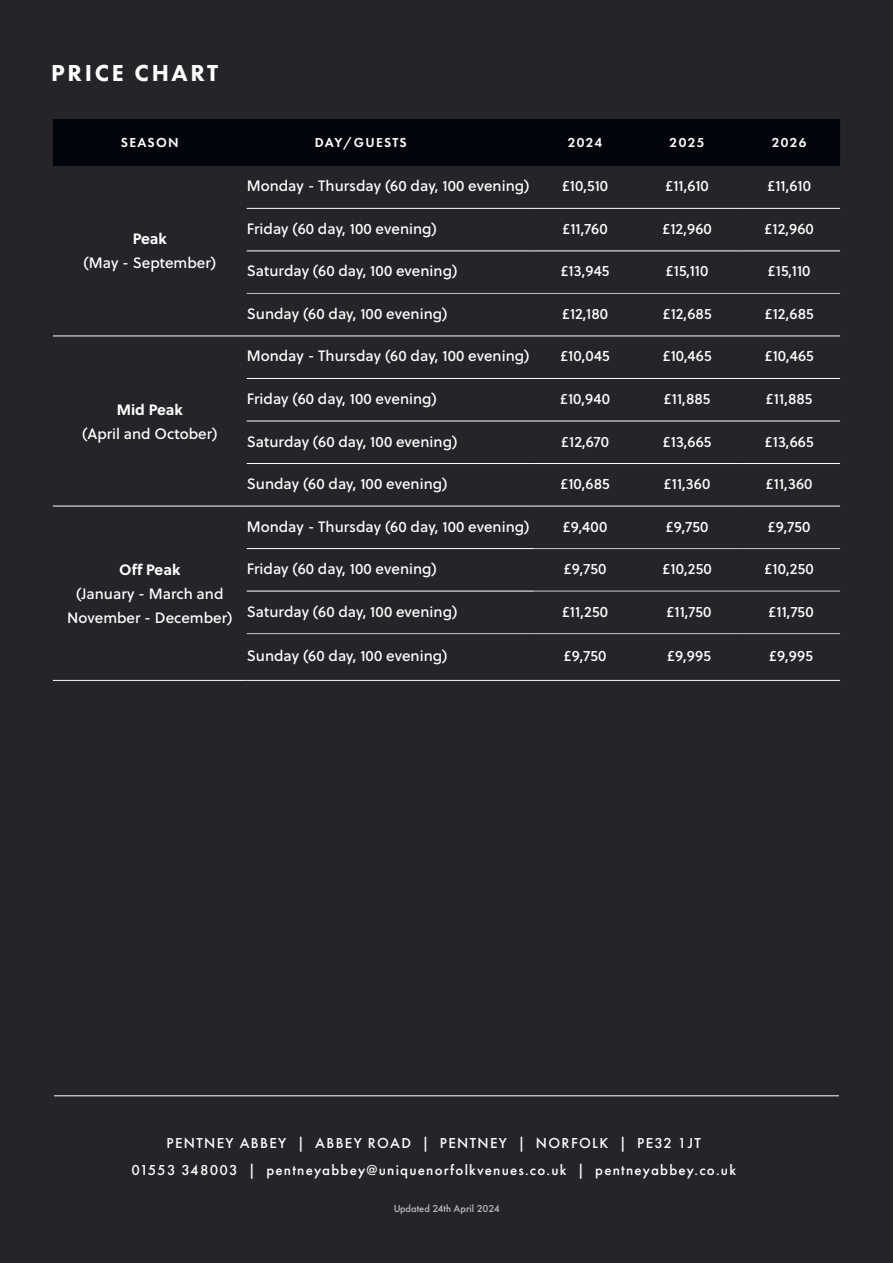
<style>
.page{position:relative;width:893px;height:1263px;background:#272429}
.page>*{position:absolute;margin:0;border:0;box-sizing:border-box;transform-origin:0 0}
.t1{font:800 24px "Futura PT";letter-spacing:.11em;color:#fff}
.t2{font:15px/24px "Soleil Bk";color:#fff;text-align:center}
.t3{font:500 15px/26.7px "Futura PT";letter-spacing:.08em;color:#fff;text-align:center}
.t4{font:700 15px "Soleil";color:#fff}
.t5{font:600 13.5px "Futura PT";letter-spacing:.1em;color:#fff}
.t6{font:500 10.5px "Futura PT";color:#fff}
.s1{font-family:"Soleil";font-weight:700}
</style>
<div class="page">
<hr style="left:54px;top:1095px;width:785px;height:1px;background:#fff">
<div style="left:53px;top:119px;width:787px;height:47px;background:#01040a"></div>
<hr style="left:247px;top:293px;width:287px;height:1px;background:#c6c6c6">
<hr style="left:534px;top:293px;width:102px;height:1px;background:#c6c6c6">
<hr style="left:636px;top:293px;width:102px;height:1px;background:#c6c6c6">
<hr style="left:738px;top:293px;width:102px;height:1px;background:#c6c6c6">
<hr style="left:247px;top:633px;width:287px;height:1px;background:#c6c6c6">
<hr style="left:534px;top:548px;width:102px;height:1px;background:#c6c6c6">
<hr style="left:636px;top:548px;width:102px;height:1px;background:#c6c6c6">
<hr style="left:738px;top:548px;width:102px;height:1px;background:#c6c6c6">
<hr style="left:534px;top:591px;width:102px;height:1px;background:#c6c6c6">
<hr style="left:636px;top:591px;width:102px;height:1px;background:#c6c6c6">
<hr style="left:738px;top:591px;width:102px;height:1px;background:#c6c6c6">
<hr style="left:534px;top:633px;width:102px;height:1px;background:#c6c6c6">
<hr style="left:636px;top:633px;width:102px;height:1px;background:#c6c6c6">
<hr style="left:738px;top:633px;width:102px;height:1px;background:#c6c6c6">
<hr style="left:247px;top:208px;width:287px;height:1px;background:#fff">
<hr style="left:534px;top:208px;width:102px;height:1px;background:#fff">
<hr style="left:636px;top:208px;width:102px;height:1px;background:#fff">
<hr style="left:738px;top:208px;width:102px;height:1px;background:#fff">
<hr style="left:247px;top:548px;width:287px;height:1px;background:#fff">
<hr style="left:247px;top:250px;width:287px;height:1px;background:#fff">
<hr style="left:534px;top:250px;width:102px;height:1px;background:#fff">
<hr style="left:636px;top:250px;width:102px;height:1px;background:#fff">
<hr style="left:738px;top:250px;width:102px;height:1px;background:#fff">
<hr style="left:247px;top:591px;width:287px;height:1px;background:#fff">
<hr style="left:53px;top:336px;width:194px;height:1px;background:#fff">
<hr style="left:247px;top:680px;width:287px;height:1px;background:#fff">
<hr style="left:53px;top:506px;width:194px;height:1px;background:#fff">
<hr style="left:53px;top:680px;width:194px;height:1px;background:#fff">
<hr style="left:534px;top:680px;width:102px;height:1px;background:#fff">
<hr style="left:636px;top:680px;width:102px;height:1px;background:#fff">
<hr style="left:738px;top:680px;width:102px;height:1px;background:#fff">
<hr style="left:247px;top:336px;width:287px;height:1px;background:#fff">
<hr style="left:534px;top:336px;width:102px;height:1px;background:#fff">
<hr style="left:636px;top:336px;width:102px;height:1px;background:#fff">
<hr style="left:738px;top:336px;width:102px;height:1px;background:#fff">
<hr style="left:247px;top:378px;width:287px;height:1px;background:#fff">
<hr style="left:534px;top:378px;width:102px;height:1px;background:#fff">
<hr style="left:636px;top:378px;width:102px;height:1px;background:#fff">
<hr style="left:738px;top:378px;width:102px;height:1px;background:#fff">
<hr style="left:247px;top:421px;width:287px;height:1px;background:#fff">
<hr style="left:534px;top:421px;width:102px;height:1px;background:#fff">
<hr style="left:636px;top:421px;width:102px;height:1px;background:#fff">
<hr style="left:738px;top:421px;width:102px;height:1px;background:#fff">
<hr style="left:247px;top:463px;width:287px;height:1px;background:#fff">
<hr style="left:534px;top:463px;width:102px;height:1px;background:#fff">
<hr style="left:636px;top:463px;width:102px;height:1px;background:#fff">
<hr style="left:738px;top:463px;width:102px;height:1px;background:#fff">
<hr style="left:247px;top:506px;width:287px;height:1px;background:#fff">
<hr style="left:534px;top:506px;width:102px;height:1px;background:#fff">
<hr style="left:636px;top:506px;width:102px;height:1px;background:#fff">
<hr style="left:738px;top:506px;width:102px;height:1px;background:#fff">
<p class="t1" style="left:51px;top:58px;width:169px">PRICE CHART</p>
<p class="t5" style="left:121px;top:134px;width:59px">SEASON</p>
<p class="t5" style="left:315px;top:134px;width:93px">DAY/GUESTS</p>
<p class="t5" style="left:568px;top:134px;width:36px">2024</p>
<p class="t5" style="left:670px;top:134px;width:36px">2025</p>
<p class="t5" style="left:772px;top:134px;width:36px">2026</p>
<p class="t4" style="left:133px;top:227px;width:36px">Peak</p>
<p class="t2" style="left:83px;top:250px;width:134px">(May - September)</p>
<p class="t4" style="left:117px;top:398px;width:68px">Mid Peak</p>
<p class="t2" style="left:82px;top:421px;width:137px">(April and October)</p>
<p class="t2" style="left:67px;top:557px;width:167px"><span class="s1">Off Peak<br></span>(January - March and<br>November - December)</p>
<p class="t2" style="left:247px;top:173px;width:284px">Monday - Thursday (60 day, 100 evening)</p>
<p class="t2" style="left:562px;top:173px;width:48px">£10,510</p>
<p class="t2" style="left:665px;top:173px;width:45px">£11,610</p>
<p class="t2" style="left:767px;top:173px;width:45px">£11,610</p>
<p class="t2" style="left:247px;top:216px;width:192px">Friday (60 day, 100 evening)</p>
<p class="t2" style="left:562px;top:216px;width:47px">£11,760</p>
<p class="t2" style="left:662px;top:216px;width:51px">£12,960</p>
<p class="t2" style="left:764px;top:216px;width:51px">£12,960</p>
<p class="t2" style="left:247px;top:259px;width:212px">Saturday (60 day, 100 evening)</p>
<p class="t2" style="left:560px;top:259px;width:51px">£13,945</p>
<p class="t2" style="left:665px;top:259px;width:44px">£15,110</p>
<p class="t2" style="left:768px;top:259px;width:44px">£15,110</p>
<p class="t2" style="left:247px;top:301px;width:202px">Sunday (60 day, 100 evening)</p>
<p class="t2" style="left:562px;top:301px;width:48px">£12,180</p>
<p class="t2" style="left:662px;top:301px;width:51px">£12,685</p>
<p class="t2" style="left:764px;top:301px;width:51px">£12,685</p>
<p class="t2" style="left:247px;top:344px;width:284px">Monday - Thursday (60 day, 100 evening)</p>
<p class="t2" style="left:560px;top:344px;width:51px">£10,045</p>
<p class="t2" style="left:662px;top:344px;width:51px">£10,465</p>
<p class="t2" style="left:764px;top:344px;width:51px">£10,465</p>
<p class="t2" style="left:247px;top:386px;width:192px">Friday (60 day, 100 evening)</p>
<p class="t2" style="left:560px;top:386px;width:52px">£10,940</p>
<p class="t2" style="left:664px;top:386px;width:48px">£11,885</p>
<p class="t2" style="left:766px;top:386px;width:48px">£11,885</p>
<p class="t2" style="left:247px;top:429px;width:212px">Saturday (60 day, 100 evening)</p>
<p class="t2" style="left:561px;top:429px;width:50px">£12,670</p>
<p class="t2" style="left:662px;top:429px;width:50px">£13,665</p>
<p class="t2" style="left:765px;top:429px;width:50px">£13,665</p>
<p class="t2" style="left:247px;top:471px;width:202px">Sunday (60 day, 100 evening)</p>
<p class="t2" style="left:560px;top:471px;width:51px">£10,685</p>
<p class="t2" style="left:663px;top:471px;width:48px">£11,360</p>
<p class="t2" style="left:766px;top:471px;width:48px">£11,360</p>
<p class="t2" style="left:247px;top:514px;width:284px">Monday - Thursday (60 day, 100 evening)</p>
<p class="t2" style="left:562px;top:514px;width:46px">£9,400</p>
<p class="t2" style="left:665px;top:514px;width:45px">£9,750</p>
<p class="t2" style="left:767px;top:514px;width:45px">£9,750</p>
<p class="t2" style="left:247px;top:556px;width:192px">Friday (60 day, 100 evening)</p>
<p class="t2" style="left:563px;top:556px;width:45px">£9,750</p>
<p class="t2" style="left:662px;top:556px;width:51px">£10,250</p>
<p class="t2" style="left:764px;top:556px;width:51px">£10,250</p>
<p class="t2" style="left:247px;top:599px;width:212px">Saturday (60 day, 100 evening)</p>
<p class="t2" style="left:562px;top:599px;width:48px">£11,250</p>
<p class="t2" style="left:666px;top:599px;width:47px">£11,750</p>
<p class="t2" style="left:768px;top:599px;width:47px">£11,750</p>
<p class="t2" style="left:247px;top:643px;width:202px">Sunday (60 day, 100 evening)</p>
<p class="t2" style="left:563px;top:643px;width:45px">£9,750</p>
<p class="t2" style="left:667px;top:643px;width:46px">£9,995</p>
<p class="t2" style="left:769px;top:643px;width:46px">£9,995</p>
<p class="t3" style="left:131px;top:1129px;width:606px">PENTNEY ABBEY | ABBEY ROAD | PENTNEY | NORFOLK | PE32 1JT<br>01553 348003 | pentneyabbey@uniquenorfolkvenues.co.uk | pentneyabbey.co.uk</p>
<p class="t6" style="left:393px;top:1202px;width:108px">Updated 24th April 2024</p>
</div>
